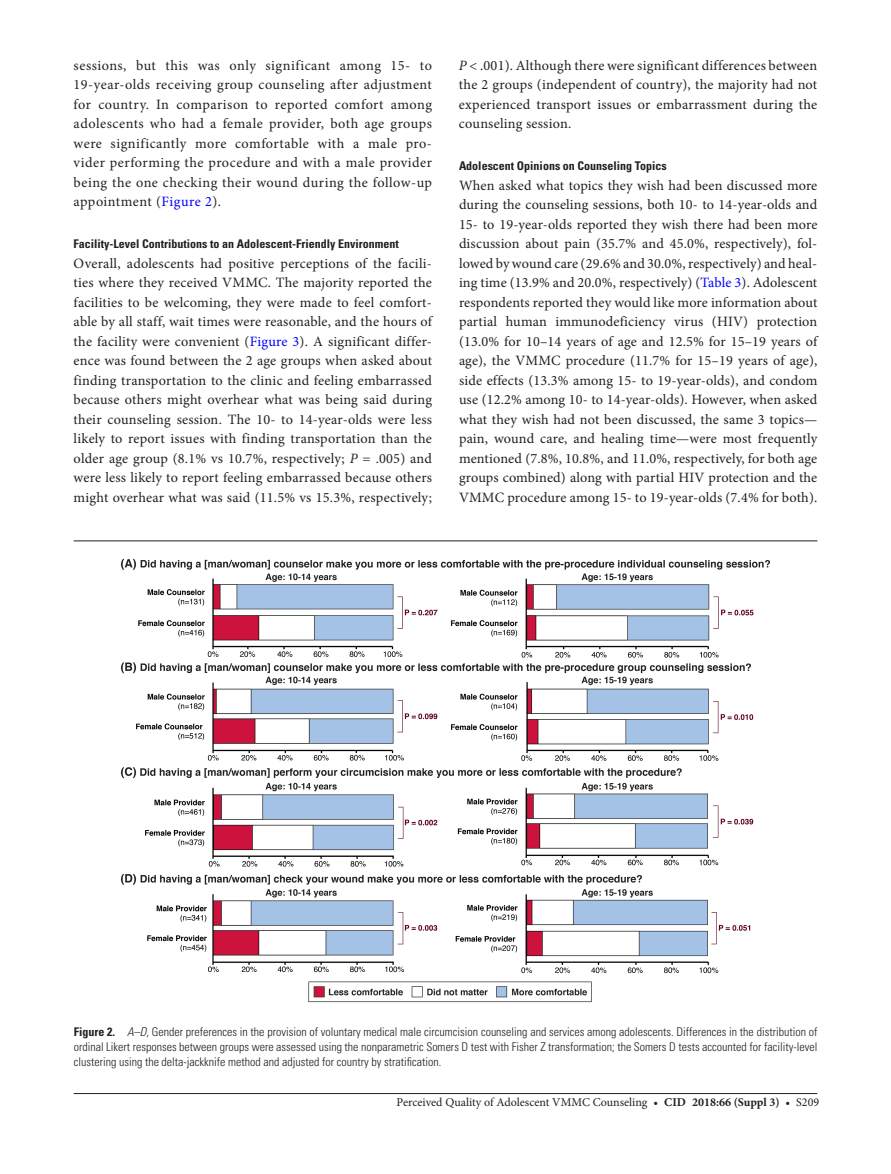
<style>
.page{position:relative;width:891px;height:1174px;background:#fff}
.page>*{position:absolute;margin:0;border:0;box-sizing:border-box;transform-origin:0 0}
.t1{font:14.25px/19.5px "Minion Pro";letter-spacing:.015em;color:#231f20;text-align:justify}
.t2{font:300 condensed 12px/15px "Univers LT Std";color:#231f20;text-align:justify}
.t3{font:700 condensed 12px "Univers LT Std";color:#231f20}
.t4{font:12px "Minion Pro";color:#231f20}
.s1{color:#00f}
.s2{font-style:italic}
.s3{font-weight:700}
</style>
<div class="page">
<hr style="left:74px;top:1093px;width:743px;height:1px;background:#231f20">
<hr style="left:74px;top:541px;width:743px;height:1px;background:#231f20">
<img style="left:121px;top:559px;width:649px;height:443px">
<p class="t1" style="left:74px;top:55px;width:360px">sessions, but this was only significant among 15- to 19-year-olds receiving group counseling after adjustment for country. In comparison to reported comfort among adolescents who had a female provider, both age groups were significantly more comfortable with a male pro&shy;vider performing the procedure and with a male provider being the one checking their wound during the follow-up appointment (<span class="s1">Figure 2</span>).</p>
<p class="t3" style="left:74px;top:237px;width:327px">Facility-Level Contributions to an Adolescent-Friendly Environment</p>
<p class="t1" style="left:74px;top:253px;width:360px">Overall, adolescents had positive perceptions of the facili&shy;ties where they received VMMC. The majority reported the facilities to be welcoming, they were made to feel comfort&shy;able by all staff, wait times were reasonable, and the hours of the facility were convenient (<span class="s1">Figure 3</span>). A significant differ&shy;ence was found between the 2 age groups when asked about finding transportation to the clinic and feeling embarrassed because others might overhear what was being said during their counseling session. The 10- to 14-year-olds were less likely to report issues with finding transportation than the older age group (8.1% vs 10.7%, respectively; <span class="s2">P</span> = .005) and were less likely to report feeling embarrassed because others might overhear what was said (11.5% vs 15.3%, respectively;</p>
<p class="t1" style="left:459px;top:55px;width:360px"><span class="s2">P</span> &lt; .001). Although there were significant differences between the 2 groups (independent of country), the majority had not experienced transport issues or embarrassment during the counseling session.</p>
<p class="t3" style="left:459px;top:159px;width:209px">Adolescent Opinions on Counseling Topics</p>
<p class="t1" style="left:459px;top:175px;width:360px">When asked what topics they wish had been discussed more during the counseling sessions, both 10- to 14-year-olds and 15- to 19-year-olds reported they wish there had been more discussion about pain (35.7% and 45.0%, respectively), fol&shy;lowed by wound care (29.6% and 30.0%, respectively) and heal&shy;ing time (13.9% and 20.0%, respectively) (<span class="s1">Table 3</span>). Adolescent respondents reported they would like more information about partial human immunodeficiency virus (HIV) protection (13.0% for 10–14 years of age and 12.5% for 15–19 years of age), the VMMC procedure (11.7% for 15–19 years of age), side effects (13.3% among 15- to 19-year-olds), and condom use (12.2% among 10- to 14-year-olds). However, when asked what they wish had not been discussed, the same 3 topics— pain, wound care, and healing time—were most frequently mentioned (7.8%, 10.8%, and 11.0%, respectively, for both age groups combined) along with partial HIV protection and the VMMC procedure among 15- to 19-year-olds (7.4% for both).</p>
<p class="t2" style="left:74px;top:1024px;width:745px"><span class="s3">Figure 2.</span> <span class="s2">A–D</span>, Gender preferences in the provision of voluntary medical male circumcision counseling and services among adolescents. Differences in the distribution of ordinal Likert responses between groups were assessed using the nonparametric Somers D test with Fisher Z transformation; the Somers D tests accounted for facility-level clustering using the delta-jackknife method and adjusted for country by stratification.</p>
<p class="t4" style="left:397px;top:1094px;width:424px">Perceived Quality of Adolescent VMMC Counseling • <span class="s3">CID 2018:66 (Suppl 3)</span> • S209</p>
</div>
